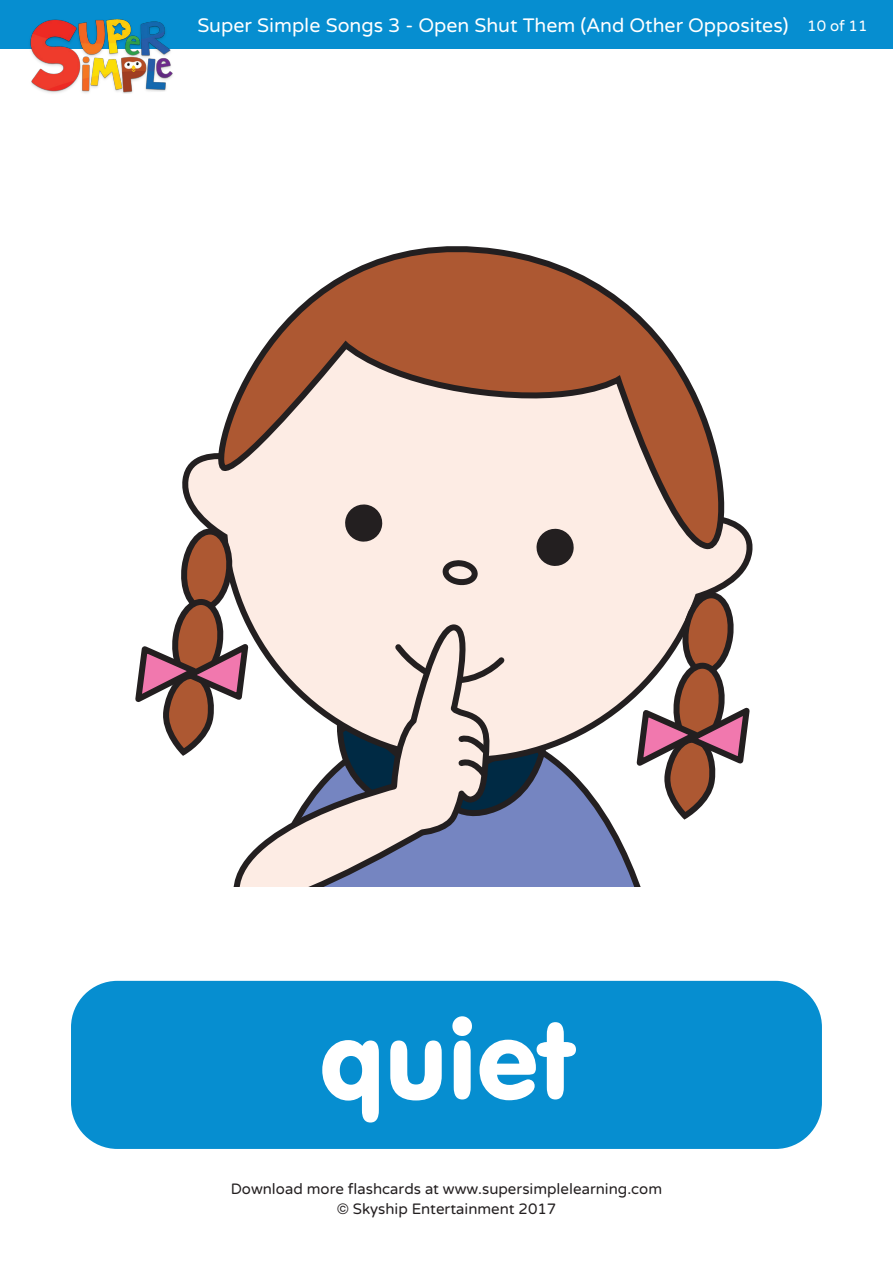
<style>
.page{position:relative;width:893px;height:1263px;background:#fff}
.page>*{position:absolute;margin:0;border:0;box-sizing:border-box;transform-origin:0 0}
.t1{font:108px "VAG Rounded TL";color:#fff}
.t2{font:19.5px "Varela Round";color:#fff}
.t3{font:15px/19.5px "Varela Round";color:#231f20;text-align:center}
.s1{font-size:15px}
</style>
<div class="page">
<div style="left:0;top:0;width:893px;height:49px;background:#068ed0"></div>
<div style="left:71px;top:981px;width:751px;height:168px;background:#068ed0;border-radius:46px"></div>
<img style="left:30px;top:19px;width:143px;height:75px">
<svg style="left:493px;top:779px;width:148px;height:108px"></svg>
<svg style="left:182px;top:454px;width:571px;height:325px;background:#f5e6e0"></svg>
<svg style="left:205px;top:246px;width:544px;height:313px"></svg>
<svg style="left:344px;top:503px;width:39px;height:40px;background:#665e5c"></svg>
<svg style="left:535px;top:528px;width:40px;height:39px;background:#665e5c"></svg>
<svg style="left:493px;top:641px;width:14px;height:49px"></svg>
<svg style="left:444px;top:559px;width:37px;height:27px"></svg>
<svg style="left:135px;top:528px;width:118px;height:230px"></svg>
<svg style="left:632px;top:592px;width:121px;height:230px"></svg>
<svg style="left:229px;top:620px;width:264px;height:267px"></svg>
<svg style="left:333px;top:697px;width:221px;height:128px;background:#a9a6ac"></svg>
<h2 class="t2" style="left:197px;top:14px;width:671px">Super Simple Songs 3 - Open Shut Them (And Other Opposites) <span class="s1">10 of 11</span></h2>
<h1 class="t1" style="left:320px;top:992px;width:255px">quiet</h1>
<p class="t3" style="left:231px;top:1179px;width:433px">Download more flashcards at www.supersimplelearning.com © Skyship Entertainment 2017</p>
</div>
